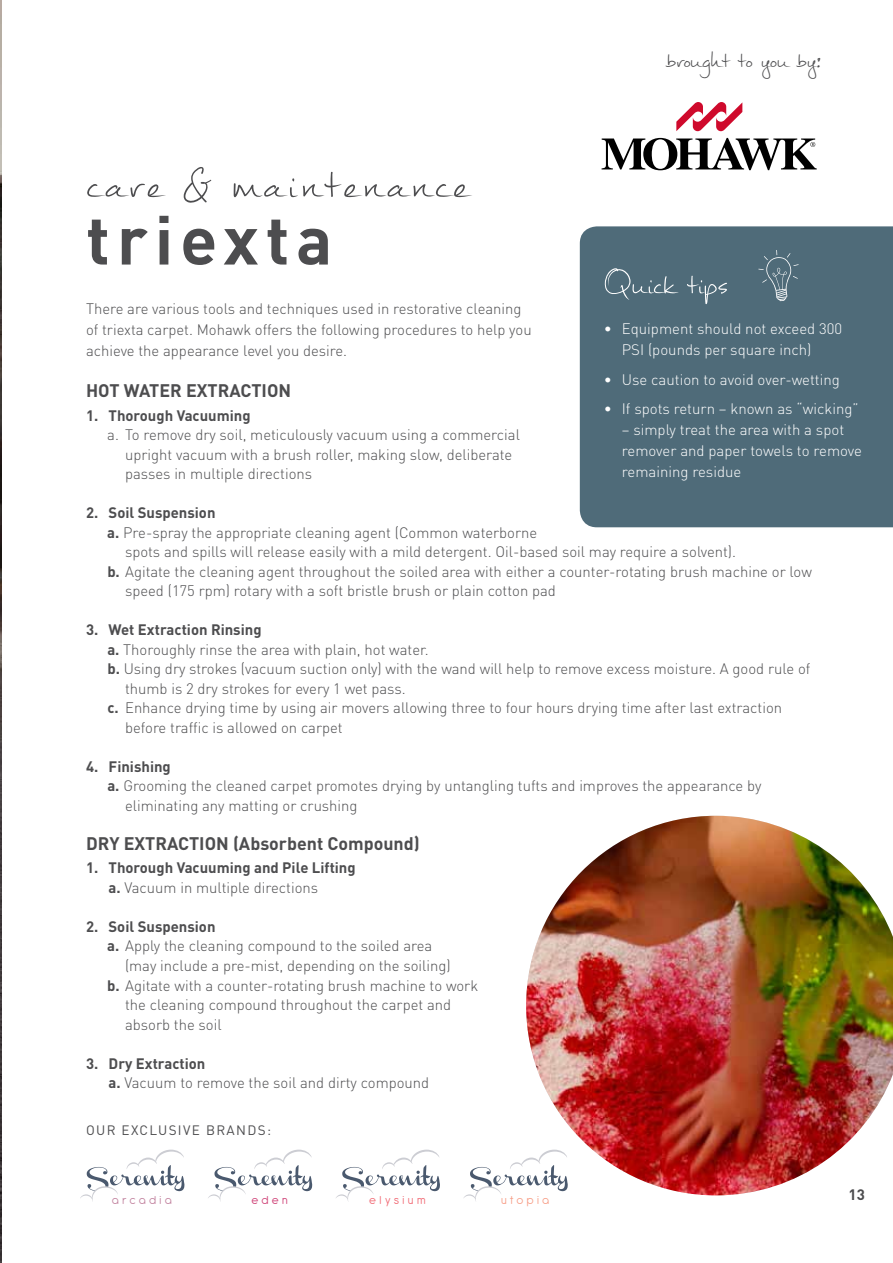
<style>
.page{position:relative;width:893px;height:1263px;background:#fff}
.page>*{position:absolute;margin:0;border:0;box-sizing:border-box;transform-origin:0 0}
.t1{font:79.5px "Mathilde";letter-spacing:.05em;color:#4d4d4f}
.t2{font:700 68.1px "DINOT";letter-spacing:.1em;color:#4d4d4f}
.t3{font:55.5px "Mathilde";color:#fff}
.t4{font:42px "Mathilde";color:#4d4d4f}
.t5{font:700 18px "DINOT";color:#4d4d4f}
.t6{font:300 15px/19.5px "DINOT";color:#4d4d4f}
.t7{font:300 15px/21px "DINOT";color:#fff}
.t8{font:700 15px/19.5px "DINOT";color:#4d4d4f}
.t9{font:13.5px "DINOT";letter-spacing:.1em;color:#4d4d4f}
.t10{font:12.45px "Antipasto";letter-spacing:.26em;color:#c07f9c}
.t11{font:12.45px "Antipasto";letter-spacing:.265em;color:#f16974}
.t12{font:12.45px "Antipasto";letter-spacing:.26em;color:#f79c85}
.t13{font:12.45px "Antipasto";color:#ce3f75}
.s1{font-weight:700}
.s2{font-weight:300}
</style>
<div class="page">
<img style="left:0;top:0;width:1px;height:1263px">
<img style="left:526px;top:816px;width:367px;height:379px">
<svg style="left:676px;top:102px;width:66px;height:29px"></svg>
<svg style="left:602px;top:138px;width:215px;height:32px"></svg>
<div style="left:580px;top:226px;width:313px;height:301px;background:#4f6b79"></div>
<svg style="left:758px;top:250px;width:41px;height:51px;background:#5e7885"></svg>
<svg style="left:80px;top:1149px;width:104px;height:52px"></svg>
<svg style="left:208px;top:1149px;width:104px;height:52px"></svg>
<svg style="left:336px;top:1149px;width:104px;height:52px"></svg>
<svg style="left:463px;top:1149px;width:105px;height:52px"></svg>
<h3 class="t4" style="left:666px;top:28px;width:157px">brought to you by:</h3>
<h1 class="t1" style="left:86px;top:123px;width:383px">care &amp; maintenance</h1>
<h2 class="t2" style="left:86px;top:195px;width:248px">triexta</h2>
<p class="t6" style="left:86px;top:298px;width:447px;line-height:21px">There are various tools and techniques used in restorative cleaning of triexta carpet. Mohawk offers the following procedures to help you achieve the appearance level you desire.</p>
<p class="t5" style="left:86px;top:379px;width:207px">HOT WATER EXTRACTION</p>
<p class="t8" style="left:86px;top:405px;width:166px">1. Thorough Vacuuming</p>
<p class="t6" style="left:125px;top:425px;width:396px;text-indent:-18px">a. To remove dry soil, meticulously vacuum using a commercial upright vacuum with a brush roller, making slow, deliberate passes in multiple directions</p>
<p class="t8" style="left:86px;top:503px;width:131px">2. Soil Suspension</p>
<p class="t6" style="left:107px;top:522px;width:431px"><span class="s1">a.</span> Pre-spray the appropriate cleaning agent (Common waterborne</p>
<p class="t6" style="left:125px;top:542px;width:612px">spots and spills will release easily with a mild detergent. Oil-based soil may require a solvent).</p>
<p class="t6" style="left:107px;top:561px;width:706px"><span class="s1">b.</span> Agitate the cleaning agent throughout the soiled area with either a counter-rotating brush machine or low</p>
<p class="t6" style="left:125px;top:581px;width:432px">speed (175 rpm) rotary with a soft bristle brush or plain cotton pad</p>
<p class="t8" style="left:86px;top:620px;width:177px">3. Wet Extraction Rinsing</p>
<p class="t6" style="left:107px;top:639px;width:323px"><span class="s1">a.</span> Thoroughly rinse the area with plain, hot water.</p>
<p class="t6" style="left:107px;top:659px;width:704px"><span class="s1">b.</span> Using dry strokes (vacuum suction only) with the wand will help to remove excess moisture. A good rule of</p>
<p class="t6" style="left:125px;top:678px;width:282px">thumb is 2 dry strokes for every 1 wet pass.</p>
<p class="t6" style="left:107px;top:698px;width:676px"><span class="s1">c.</span> Enhance drying time by using air movers allowing three to four hours drying time after last extraction</p>
<p class="t6" style="left:125px;top:717px;width:219px">before traffic is allowed on carpet</p>
<p class="t8" style="left:86px;top:756px;width:86px">4. Finishing</p>
<p class="t6" style="left:107px;top:776px;width:656px"><span class="s1">a.</span> Grooming the cleaned carpet promotes drying by untangling tufts and improves the appearance by</p>
<p class="t6" style="left:125px;top:795px;width:234px">eliminating any matting or crushing</p>
<p class="t5" style="left:86px;top:831px;width:335px">DRY EXTRACTION (Absorbent Compound)</p>
<p class="t8" style="left:109px;top:858px;width:249px;text-indent:-22px">1. Thorough Vacuuming and Pile Lifting a. <span class="s2">Vacuum in multiple directions</span></p>
<p class="t8" style="left:86px;top:916px;width:131px">2. Soil Suspension</p>
<p class="t6" style="left:107px;top:936px;width:327px"><span class="s1">a.</span> Apply the cleaning compound to the soiled area</p>
<p class="t6" style="left:125px;top:956px;width:327px">(may include a pre-mist, depending on the soiling)</p>
<p class="t6" style="left:107px;top:975px;width:372px"><span class="s1">b.</span> Agitate with a counter-rotating brush machine to work</p>
<p class="t6" style="left:125px;top:995px;width:328px">the cleaning compound throughout the carpet and</p>
<p class="t6" style="left:125px;top:1014px;width:98px">absorb the soil</p>
<p class="t6" style="left:109px;top:1053px;width:322px;text-indent:-22px"><span class="s1">3. Dry Extraction<br>a.</span> Vacuum to remove the soil and dirty compound</p>
<h3 class="t3" style="left:604px;top:242px;width:126px">Quick tips</h3>
<p class="t7" style="left:622px;top:318px;width:222px;text-indent:-18px">• Equipment should not exceed 300<br>PSI (pounds per square inch)</p>
<p class="t7" style="left:604px;top:369px;width:238px">• Use caution to avoid over-wetting</p>
<p class="t7" style="left:604px;top:398px;width:256px">• If spots return – known as “wicking”</p>
<p class="t7" style="left:622px;top:419px;width:242px">– simply treat the area with a spot remover and paper towels to remove remaining residue</p>
<p class="t9" style="left:86px;top:1122px;width:187px">OUR EXCLUSIVE BRANDS:</p>
<p class="t10" style="left:112px;top:1193px;width:62px">arcadia</p>
<p class="t13" style="left:251px;top:1193px;width:38px">eden</p>
<p class="t11" style="left:369px;top:1193px;width:58px">elysium</p>
<p class="t12" style="left:501px;top:1193px;width:50px">utopia</p>
<p class="t8" style="left:848px;top:1184px;width:18px">13</p>
</div>
